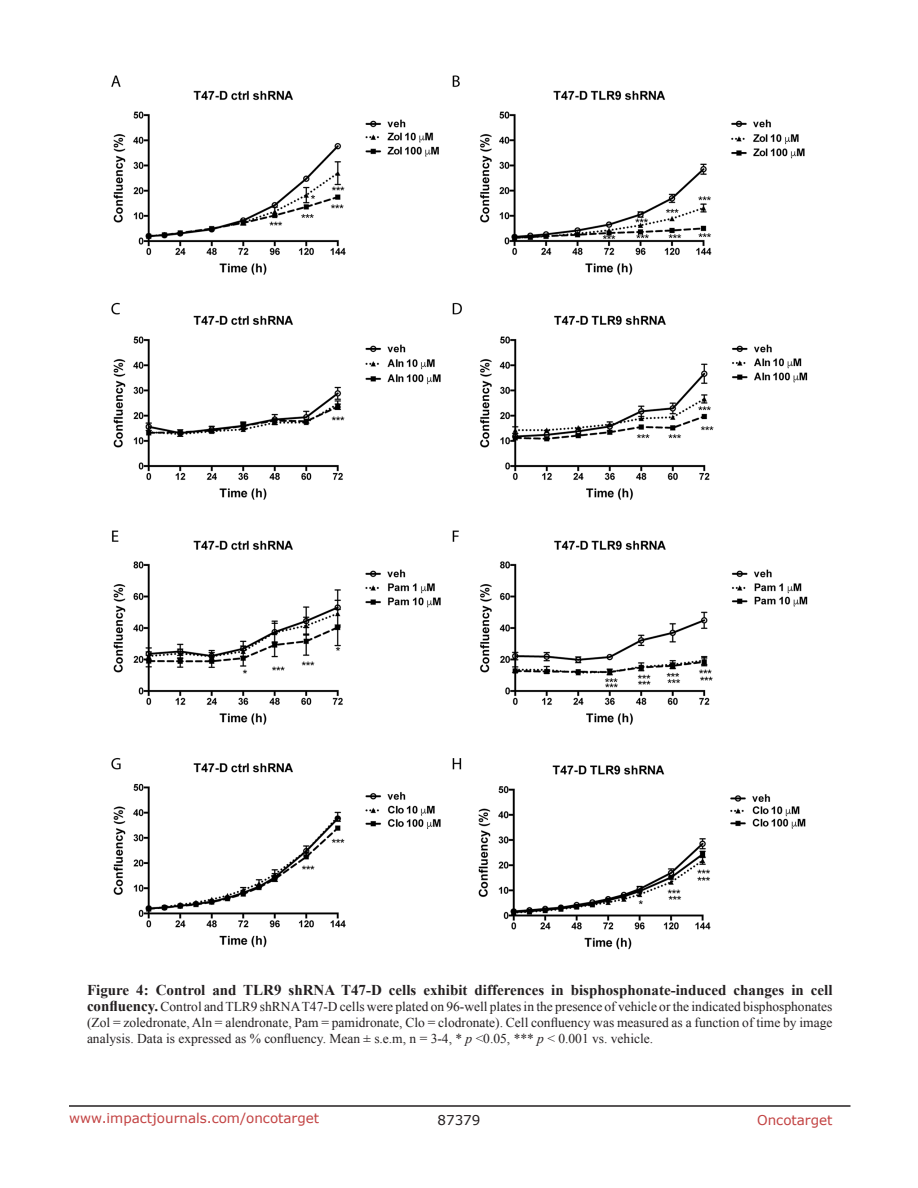
<style>
.page{position:relative;width:918px;height:1188px;background:#fff}
.page>*{position:absolute;margin:0;border:0;box-sizing:border-box;transform-origin:0 0}
.figuretext{font:700 15px "Times New Roman";color:#231f20}
.figuretext-2{font:13.5px/16.2px "Times New Roman";color:#231f20;text-align:justify}
.t1{font:13.5px "Verdana";color:#c24141}
.t2{font:13.5px "Verdana";color:#231f20}
.s1{font-weight:700;font-size:15px}
.s2{font-style:italic}
</style>
<div class="page">
<hr style="left:69px;top:1105px;width:781px;height:2px;background:#231f20">
<img style="left:111px;top:75px;width:697px;height:875px">
<p class="figuretext" style="left:87px;top:979px;width:747px">Figure 4: Control and TLR9 shRNA T47-D cells exhibit differences in bisphosphonate-induced changes in cell</p>
<p class="figuretext-2" style="left:87px;top:998px;width:747px"><span class="s1">confluency.</span> Control and TLR9 shRNA T47-D cells were plated on 96-well plates in the presence of vehicle or the indicated bisphosphonates (Zol = zoledronate, Aln = alendronate, Pam = pamidronate, Clo = clodronate). Cell confluency was measured as a function of time by image analysis. Data is expressed as % confluency. Mean ± s.e.m, n = 3-4, * <span class="s2">p</span> &lt;0.05, *** <span class="s2">p</span> &lt; 0.001 vs. vehicle.</p>
<p class="t1" style="left:69px;top:1109px;width:252px">www.impactjournals.com/oncotarget</p>
<p class="t2" style="left:438px;top:1111px;width:44px">87379</p>
<p class="t1" style="left:757px;top:1111px;width:77px">Oncotarget</p>
</div>
